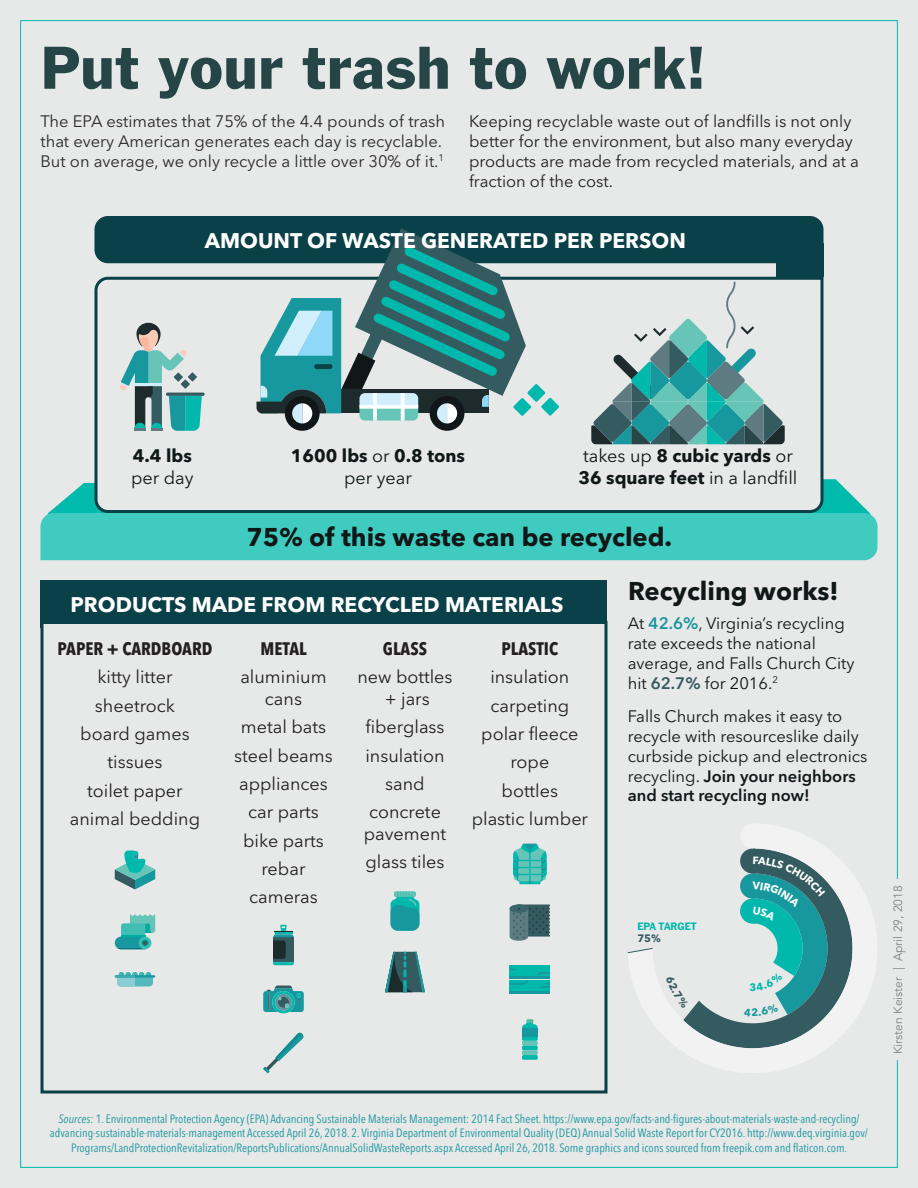
<style>
.page{position:relative;width:918px;height:1188px;background:#e7e8e8}
.page>*{position:absolute;margin:0;border:0;box-sizing:border-box;transform-origin:0 0}
.t1{font:60px "NYT Franklin Headline";color:#264547}
.t2{font:700 25.5px "Avenir Next LT Pro";color:#0f1717}
.t3{font:700 21px "Avenir Next LT Pro";color:#fff}
.t4{font:18px/28.3px "Avenir Next LT Pro";color:#231f20;text-align:center}
.t5{font:700 18px/21.6px "Avenir Next LT Pro";color:#0f1717;text-align:center}
.t6{font:700 condensed 18px "Avenir Next LT Pro";color:#231f20}
.t7{font:18px "Avenir Next LT Pro";color:#0f1717}
.t8{font:16.5px/19.8px "Avenir Next LT Pro";color:#0f1717}
.t9{font:16.5px/19.8px "Avenir Next LT Pro";color:#231f20}
.t10{font:16.5px/19.8px "Avenir Next LT Pro";color:#2a2728}
.t11{font:condensed 12px/14.4px "Avenir Next LT Pro";color:#17969e;text-align:center}
.t12{font:12px "Avenir LT Std";color:#808285}
.t13{font:700 10.65px "NYT Franklin";color:#00b9ac}
.t14{font:700 10.65px "Avenir Next LT Pro";color:#345b60}
.s1{font-weight:400}
.s2{font-weight:600;color:#17969e}
.s3{font-weight:600;color:#33595e}
.s4{font-weight:600}
.s5{font-style:italic}
</style>
<div class="page">
<svg style="left:94px;top:276px;width:730px;height:203px"></svg>
<div style="left:94px;top:216px;width:730px;height:47px;background:#0a4047;border-radius:14px"></div>
<div style="left:40px;top:580px;width:568px;height:48px;background:#0a4047"></div>
<div style="left:40px;top:621px;width:568px;height:473px;background:#e7e8e8;border:3px solid #0a4047"></div>
<svg style="left:40px;top:479px;width:838px;height:81px"></svg>
<div style="left:285px;top:396px;width:35px;height:35px;background:#111718;border-radius:50%"></div>
<div style="left:430px;top:396px;width:34px;height:35px;background:#111718;border-radius:50%"></div>
<svg style="left:257px;top:228px;width:302px;height:195px"></svg>
<svg style="left:628px;top:824px;width:249px;height:249px"></svg>
<svg style="left:628px;top:948px;width:25px;height:5px"></svg>
<hr style="left:166px;top:393px;width:39px;height:3px;background:#345b60;border-radius:2px">
<svg style="left:120px;top:323px;width:82px;height:108px"></svg>
<div style="left:776px;top:243px;width:48px;height:34px;background:#0a4047"></div>
<svg style="left:591px;top:282px;width:194px;height:162px"></svg>
<svg style="left:513px;top:844px;width:34px;height:40px"></svg>
<svg style="left:510px;top:975px;width:40px;height:4px"></svg>
<div style="left:510px;top:965px;width:40px;height:10px;background:#00b9ac"></div>
<svg style="left:537px;top:972px;width:13px;height:3px"></svg>
<div style="left:510px;top:984px;width:40px;height:10px;background:#16989e"></div>
<div style="left:510px;top:980px;width:40px;height:11px;background:#00b9ac"></div>
<svg style="left:510px;top:980px;width:18px;height:5px"></svg>
<svg style="left:540px;top:983px;width:10px;height:5px"></svg>
<div style="left:522px;top:1041px;width:16px;height:5px;background:#66c5b6;border-radius:2px"></div>
<hr style="left:522px;top:1046px;width:16px;height:4px;background:#00b9ac;border-radius:2px">
<div style="left:522px;top:1050px;width:16px;height:5px;background:#66c5b6;border-radius:2px"></div>
<div style="left:522px;top:1055px;width:16px;height:5px;background:#00b9ac;border-radius:2px"></div>
<svg style="left:522px;top:1019px;width:16px;height:22px"></svg>
<div style="left:522px;top:1029px;width:16px;height:8px;background:#16989e"></div>
<svg style="left:273px;top:925px;width:21px;height:40px"></svg>
<svg style="left:115px;top:914px;width:40px;height:35px"></svg>
<svg style="left:115px;top:850px;width:40px;height:39px"></svg>
<svg style="left:391px;top:892px;width:28px;height:39px"></svg>
<svg style="left:385px;top:952px;width:40px;height:40px"></svg>
<hr style="left:115px;top:975px;width:40px;height:3px;background:#16989e">
<svg style="left:115px;top:972px;width:38px;height:15px"></svg>
<svg style="left:263px;top:986px;width:41px;height:27px"></svg>
<svg style="left:263px;top:1033px;width:41px;height:40px"></svg>
<svg style="left:510px;top:904px;width:40px;height:37px"></svg>
<svg style="left:666px;top:848px;width:187px;height:200px"></svg>
<h1 class="t1" style="left:40px;top:33px;width:667px">Put your trash to work!</h1>
<h3 class="t10" style="left:40px;top:112px;width:406px">The EPA estimates that 75% of the 4.4 pounds of trash that every American generates each day is recyclable.<br>But on average, we only recycle a little over 30% of it.<sup>1</sup></h3>
<h3 class="t9" style="left:469px;top:112px;width:391px">Keeping recyclable waste out of landfills is not only better for the environment, but also many everyday products are made from recycled materials, and at a fraction of the cost.</h3>
<h3 class="t3" style="left:205px;top:227px;width:483px">AMOUNT OF WASTE GENERATED PER PERSON</h3>
<h3 class="t5" style="left:133px;top:445px;width:60px">4.4 lbs</h3>
<h3 class="t7" style="left:131px;top:467px;width:64px">per day</h3>
<h3 class="t5" style="left:291px;top:445px;width:176px">1600 lbs <span class="s1">or</span> 0.8 tons <span class="s1">per year</span></h3>
<h3 class="t5" style="left:578px;top:445px;width:221px;text-align:left"><span class="s1">takes up</span> 8 cubic yards <span class="s1">or<br></span>36 square feet <span class="s1">in a landfill</span></h3>
<h2 class="t2" style="left:247px;top:522px;width:427px">75% of this waste can be recycled.</h2>
<h3 class="t3" style="left:71px;top:592px;width:494px">PRODUCTS MADE FROM RECYCLED MATERIALS</h3>
<h3 class="t6" style="left:58px;top:638px;width:156px">PAPER + CARDBOARD</h3>
<h3 class="t4" style="left:70px;top:663px;width:132px">kitty litter sheetrock board games tissues<br>toilet paper animal bedding</h3>
<h3 class="t6" style="left:260px;top:638px;width:48px">METAL</h3>
<h3 class="t4" style="left:240px;top:666px;width:88px;line-height:21.6px">aluminium cans</h3>
<h3 class="t4" style="left:234px;top:713px;width:100px">metal bats steel beams appliances car parts bike parts rebar cameras</h3>
<h3 class="t6" style="left:383px;top:638px;width:46px">GLASS</h3>
<h3 class="t4" style="left:357px;top:666px;width:97px;line-height:21.6px">new bottles + jars</h3>
<h3 class="t4" style="left:365px;top:713px;width:81px">fiberglass insulation sand concrete</h3>
<h3 class="t4" style="left:364px;top:819px;width:84px;text-align:left">pavement glass tiles</h3>
<h3 class="t6" style="left:501px;top:638px;width:58px">PLASTIC</h3>
<h3 class="t4" style="left:472px;top:663px;width:118px">insulation carpeting polar fleece rope<br>bottles<br>plastic lumber</h3>
<h2 class="t2" style="left:628px;top:575px;width:212px">Recycling works!</h2>
<h3 class="t8" style="left:628px;top:614px;width:228px">At <span class="s2">42.6%</span>, Virginia’s recycling rate exceeds the national average, and Falls Church City hit <span class="s3">62.7%</span> for 2016.<sup>2</sup></h3>
<h3 class="t8" style="left:628px;top:706px;width:241px">Falls Church makes it easy to recycle with resourceslike daily curbside pickup and electronics recycling. <span class="s4">Join your neighbors and start recycling now!</span></h3>
<p class="t13" style="left:637px;top:920px;width:61px">EPA TARGET</p>
<p class="t14" style="left:637px;top:932px;width:25px">75%</p>
<p class="t11" style="left:50px;top:1111px;width:820px"><span class="s5">Sources:</span> 1. Environmental Protection Agency (EPA) Advancing Sustainable Materials Management: 2014 Fact Sheet. https://www.epa.gov/facts-and-figures-about-materials-waste-and-recycling/ advancing-sustainable-materials-management Accessed April 26, 2018. 2. Virginia Department of Environmental Quality (DEQ) Annual Solid Waste Report for CY2016. http://www.deq.virginia.gov/<br>Programs/LandProtectionRevitalization/ReportsPublications/AnnualSolidWasteReports.aspx Accessed April 26, 2018. Some graphics and icons sourced from freepik.com and flaticon.com.</p>
<p class="t12" style="left:891px;top:1054px;width:170px;rotate:-90deg">Kirsten Keister | April 29, 2018</p>
</div>
